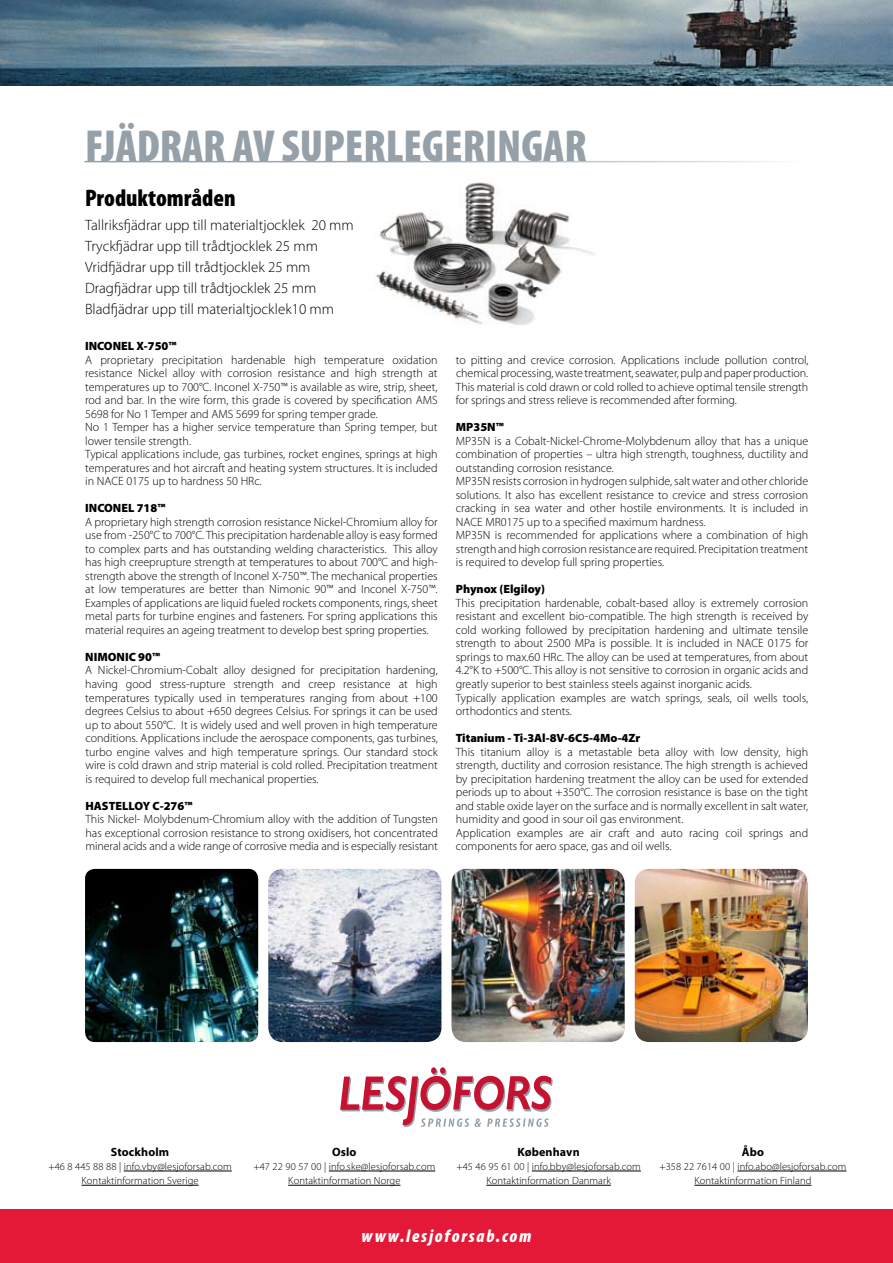
<style>
.page{position:relative;width:893px;height:1263px;background:#fff}
.page>*{position:absolute;margin:0;border:0;box-sizing:border-box;transform-origin:0 0}
.t1{font:900 condensed 45px "Myriad Pro";color:#95a0a9}
.t2{font:900 condensed 24px "Myriad Pro";color:#000}
.t3{font:italic 900 condensed 18px "Myriad Pro";letter-spacing:.1em;color:#fff}
.t4{font:300 15px/21px "Myriad Pro";color:#000}
.t5{font:300 12px/13.5px "Myriad Pro";color:#000}
.t6{font:900 12px "Myriad Pro";color:#000}
.t7{font:700 12px "Myriad Pro";letter-spacing:.01em;color:#000}
.t8{font:300 10.5px/14.2px "Myriad Pro";letter-spacing:.01em;color:#000;text-align:center}
</style>
<div class="page">
<div style="left:0;top:1210px;width:893px;height:53px;background:#e31937"></div>
<img style="left:0;top:0;width:893px;height:85px">
<img style="left:376px;top:179px;width:219px;height:146px">
<img style="left:85px;top:869px;width:173px;height:173px">
<img style="left:451px;top:869px;width:174px;height:173px">
<img style="left:268px;top:869px;width:173px;height:173px">
<img style="left:635px;top:869px;width:173px;height:173px">
<hr style="left:124px;top:1171px;width:108px;height:1px;background:#000">
<hr style="left:81px;top:1185px;width:118px;height:1px;background:#000">
<hr style="left:329px;top:1171px;width:106px;height:1px;background:#000">
<hr style="left:288px;top:1185px;width:112px;height:1px;background:#000">
<hr style="left:532px;top:1171px;width:109px;height:1px;background:#000">
<hr style="left:486px;top:1185px;width:125px;height:1px;background:#000">
<hr style="left:737px;top:1171px;width:109px;height:1px;background:#000">
<hr style="left:694px;top:1185px;width:117px;height:1px;background:#000">
<svg style="left:340px;top:1067px;width:213px;height:60px"></svg>
<h1 class="t1" style="left:85px;top:117px;width:503px">FJÄDRAR AV SUPERLEGERINGAR</h1>
<h2 class="t2" style="left:85px;top:183px;width:152px">Produktområden</h2>
<p class="t4" style="left:85px;top:214px;width:270px">Tallriksfjädrar upp till materialtjocklek 20 mm Tryckfjädrar upp till trådtjocklek 25 mm Vridfjädrar upp till trådtjocklek 25 mm Dragfjädrar upp till trådtjocklek 25 mm Bladfjädrar upp till materialtjocklek10 mm</p>
<p class="t6" style="left:85px;top:338px;width:93px">INCONEL X-750™</p>
<p class="t5" style="left:85px;top:353px;width:354px">A proprietary precipitation hardenable high temperature oxidation resistance Nickel alloy with corrosion resistance and high strength at temperatures up to 700°C. Inconel X-750™ is available as wire, strip, sheet, rod and bar. In the wire form, this grade is covered by specification AMS 5698 for No 1 Temper and AMS 5699 for spring temper grade.<br>No 1 Temper has a higher service temperature than Spring temper, but lower tensile strength.<br>Typical applications include, gas turbines, rocket engines, springs at high temperatures and hot aircraft and heating system structures. It is included in NACE 0175 up to hardness 50 HRc.</p>
<p class="t6" style="left:85px;top:500px;width:82px">INCONEL 718™</p>
<p class="t5" style="left:85px;top:515px;width:354px;text-align:justify">A proprietary high strength corrosion resistance Nickel-Chromium alloy for use from -250°C to 700°C. This precipitation hardenable alloy is easy formed to complex parts and has outstanding welding characteristics. This alloy has high creeprupture strength at temperatures to about 700°C and high&shy;strength above the strength of Inconel X-750™. The mechanical properties at low temperatures are better than Nimonic 90™ and Inconel X-750™.<br>Examples of applications are liquid fueled rockets components, rings, sheet metal parts for turbine engines and fasteners. For spring applications this material requires an ageing treatment to develop best spring properties.</p>
<p class="t6" style="left:85px;top:649px;width:76px">NIMONIC 90™</p>
<p class="t5" style="left:85px;top:664px;width:354px;text-align:justify">A Nickel-Chromium-Cobalt alloy designed for precipitation hardening, having good stress-rupture strength and creep resistance at high temperatures typically used in temperatures ranging from about +100 degrees Celsius to about +650 degrees Celsius. For springs it can be used up to about 550°C. It is widely used and well proven in high temperature conditions. Applications include the aerospace components, gas turbines, turbo engine valves and high temperature springs. Our standard stock wire is cold drawn and strip material is cold rolled. Precipitation treatment is required to develop full mechanical properties.</p>
<p class="t6" style="left:85px;top:797px;width:108px">HASTELLOY C-276™</p>
<p class="t5" style="left:85px;top:812px;width:354px;text-align:justify">This Nickel- Molybdenum-Chromium alloy with the addition of Tungsten has exceptional corrosion resistance to strong oxidisers, hot concentrated mineral acids and a wide range of corrosive media and is especially resistant</p>
<p class="t5" style="left:456px;top:353px;width:354px;text-align:justify">to pitting and crevice corrosion. Applications include pollution control, chemicalprocessing,waste treatment,seawater,pulpandpaperproduction.<br>This material is cold drawn or cold rolled to achieve optimal tensile strength for springs and stress relieve is recommended after forming.</p>
<p class="t6" style="left:456px;top:419px;width:49px">MP35N™</p>
<p class="t5" style="left:456px;top:434px;width:354px">MP35N is a Cobalt-Nickel-Chrome-Molybdenum alloy that has a unique combination of properties – ultra high strength, toughness, ductility and outstanding corrosion resistance.<br>MP35Nresists corrosion in hydrogen sulphide,salt water and other chloride solutions. It also has excellent resistance to crevice and stress corrosion cracking in sea water and other hostile environments. It is included in NACE MR0175 up to a specified maximum hardness.<br>MP35N is recommended for applications where a combination of high strength and high corrosion resistance are required. Precipitation treatment is required to develop full spring properties.</p>
<p class="t6" style="left:456px;top:581px;width:91px">Phynox (Elgiloy)</p>
<p class="t5" style="left:456px;top:596px;width:354px">This precipitation hardenable, cobalt-based alloy is extremely corrosion resistant and excellent bio-compatible. The high strength is received by cold working followed by precipitation hardening and ultimate tensile strength to about 2500 MPa is possible. It is included in NACE 0175 for springs to max.60 HRc. The alloy can be used at temperatures, from about 4.2°K to +500°C. This alloy is not sensitive to corrosion in organic acids and greatly superior to best stainless steels against inorganic acids.<br>Typically application examples are watch springs, seals, oil wells tools, orthodontics and stents.</p>
<p class="t6" style="left:456px;top:730px;width:186px">Titanium - Ti-3Al-8V-6C5-4Mo-4Zr</p>
<p class="t5" style="left:456px;top:745px;width:354px">This titanium alloy is a metastable beta alloy with low density, high strength, ductility and corrosion resistance. The high strength is achieved by precipitation hardening treatment the alloy can be used for extended periods up to about +350°C. The corrosion resistance is base on the tight and stable oxide layer on the surface and is normally excellent in salt water, humidity and good in sour oil gas environment.<br>Application examples are air craft and auto racing coil springs and components for aero space, gas and oil wells.</p>
<p class="t7" style="left:111px;top:1144px;width:60px">Stockholm</p>
<p class="t8" style="left:48px;top:1159px;width:185px">+46 8 445 88 88 | info.vby@lesjoforsab.com<br>Kontaktinformation Sverige</p>
<p class="t7" style="left:332px;top:1144px;width:26px">Oslo</p>
<p class="t8" style="left:253px;top:1159px;width:183px">+47 22 90 57 00 | info.ske@lesjoforsab.com<br>Kontaktinformation Norge</p>
<p class="t7" style="left:517px;top:1144px;width:64px">København</p>
<p class="t8" style="left:456px;top:1159px;width:186px">+45 46 95 61 00 | info.bby@lesjoforsab.com<br>Kontaktinformation Danmark</p>
<p class="t7" style="left:742px;top:1144px;width:24px">Åbo</p>
<p class="t8" style="left:659px;top:1159px;width:189px">+358 22 7614 00 | info.abo@lesjoforsab.com<br>Kontaktinformation Finland</p>
<h3 class="t3" style="left:361px;top:1224px;width:172px">www.lesjoforsab.com</h3>
</div>
